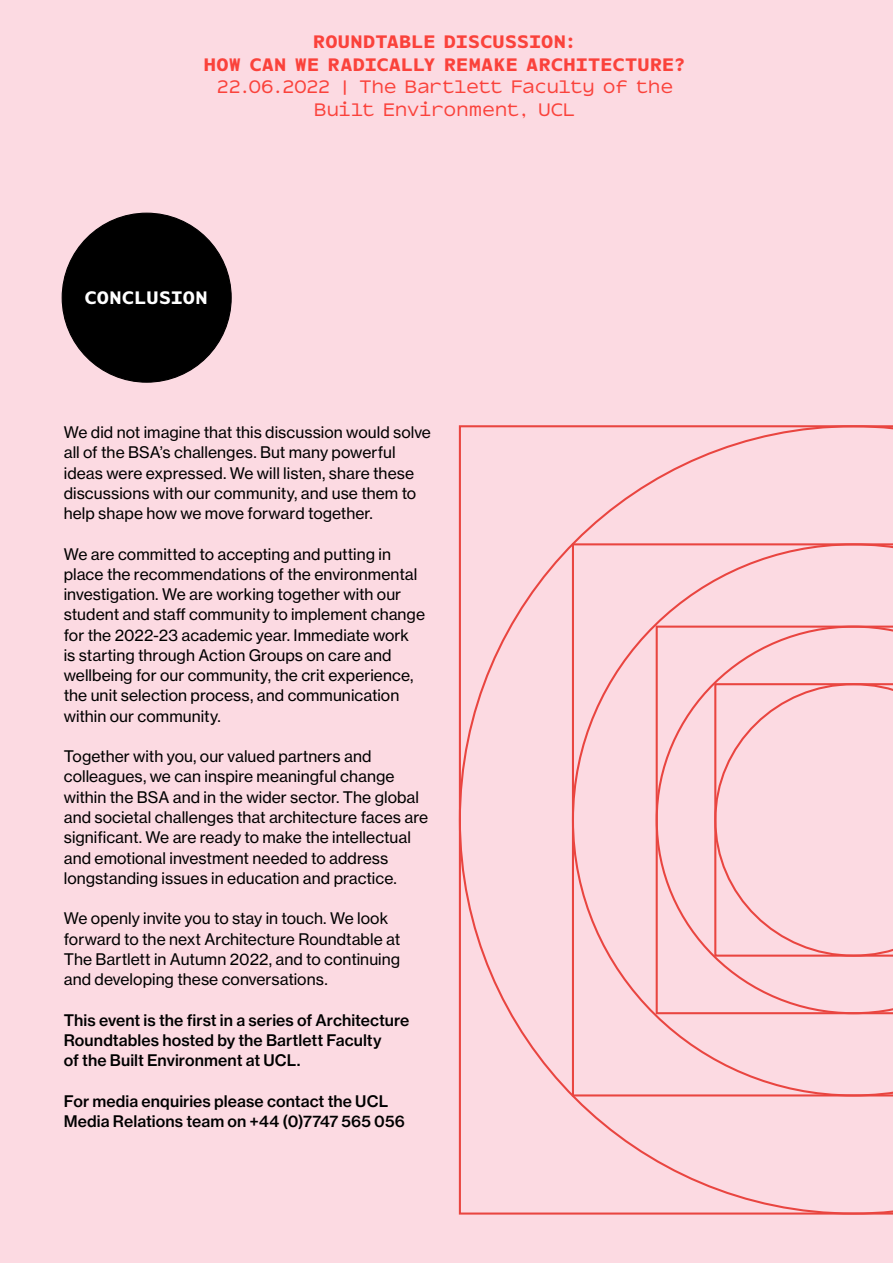
<style>
.page{position:relative;width:893px;height:1263px;background:#fcdae2}
.page>*{position:absolute;margin:0;border:0;box-sizing:border-box;transform-origin:0 0}
.t1{font:18px/22.5px "Bartlett 100 Sans Black Sans";letter-spacing:.045em;color:#fa423b;text-align:center}
.t2{font:18px/22.5px "Bartlett 100 Sans Regular Sans";letter-spacing:.04em;color:#fa423b;text-align:center}
.t3{font:18px "Bartlett 100 Sans Black Sans";letter-spacing:.045em;color:#fff}
.t4{font:15.75px/20.2px "Haas Grot Text 55 Roman";letter-spacing:.005em;color:#000}
.t5{font:500 15.75px/20.2px "Haas Grot Text 65";letter-spacing:.005em;color:#000}
</style>
<div class="page">
<svg style="left:459px;top:425px;width:434px;height:789px"></svg>
<svg style="left:572px;top:543px;width:321px;height:553px"></svg>
<svg style="left:656px;top:626px;width:237px;height:388px"></svg>
<svg style="left:714px;top:683px;width:179px;height:274px"></svg>
<div style="left:62px;top:213px;width:169px;height:169px;background:#000;border-radius:50%"></div>
<p class="t1" style="left:204px;top:31px;width:483px">ROUNDTABLE DISCUSSION:<br>HOW CAN WE RADICALLY REMAKE ARCHITECTURE?</p>
<p class="t2" style="left:217px;top:76px;width:457px">22.06.2022 | The Bartlett Faculty of the<br>Built Environment, UCL</p>
<p class="t3" style="left:85px;top:287px;width:124px">CONCLUSION</p>
<p class="t4" style="left:64px;top:422px;width:369px">We did not imagine that this discussion would solve all of the BSA’s challenges. But many powerful ideas were expressed. We will listen, share these discussions with our community, and use them to help shape how we move forward together.</p>
<p class="t4" style="left:64px;top:544px;width:363px">We are committed to accepting and putting in place the recommendations of the environmental investigation. We are working together with our student and staff community to implement change for the 2022-23 academic year. Immediate work<br>is starting through Action Groups on care and wellbeing for our community, the crit experience, the unit selection process, and communication within our community.</p>
<p class="t4" style="left:64px;top:746px;width:366px">Together with you, our valued partners and colleagues, we can inspire meaningful change within the BSA and in the wider sector. The global and societal challenges that architecture faces are significant. We are ready to make the intellectual and emotional investment needed to address longstanding issues in education and practice.</p>
<p class="t4" style="left:64px;top:908px;width:338px">We openly invite you to stay in touch. We look forward to the next Architecture Roundtable at The Bartlett in Autumn 2022, and to continuing and developing these conversations.</p>
<p class="t5" style="left:64px;top:1010px;width:347px">This event is the first in a series of Architecture<br>Roundtables hosted by the Bartlett Faculty<br>of the Built Environment at UCL.</p>
<p class="t5" style="left:64px;top:1091px;width:343px">For media enquiries please contact the UCL<br>Media Relations team on +44 (0)7747 565 056</p>
</div>
